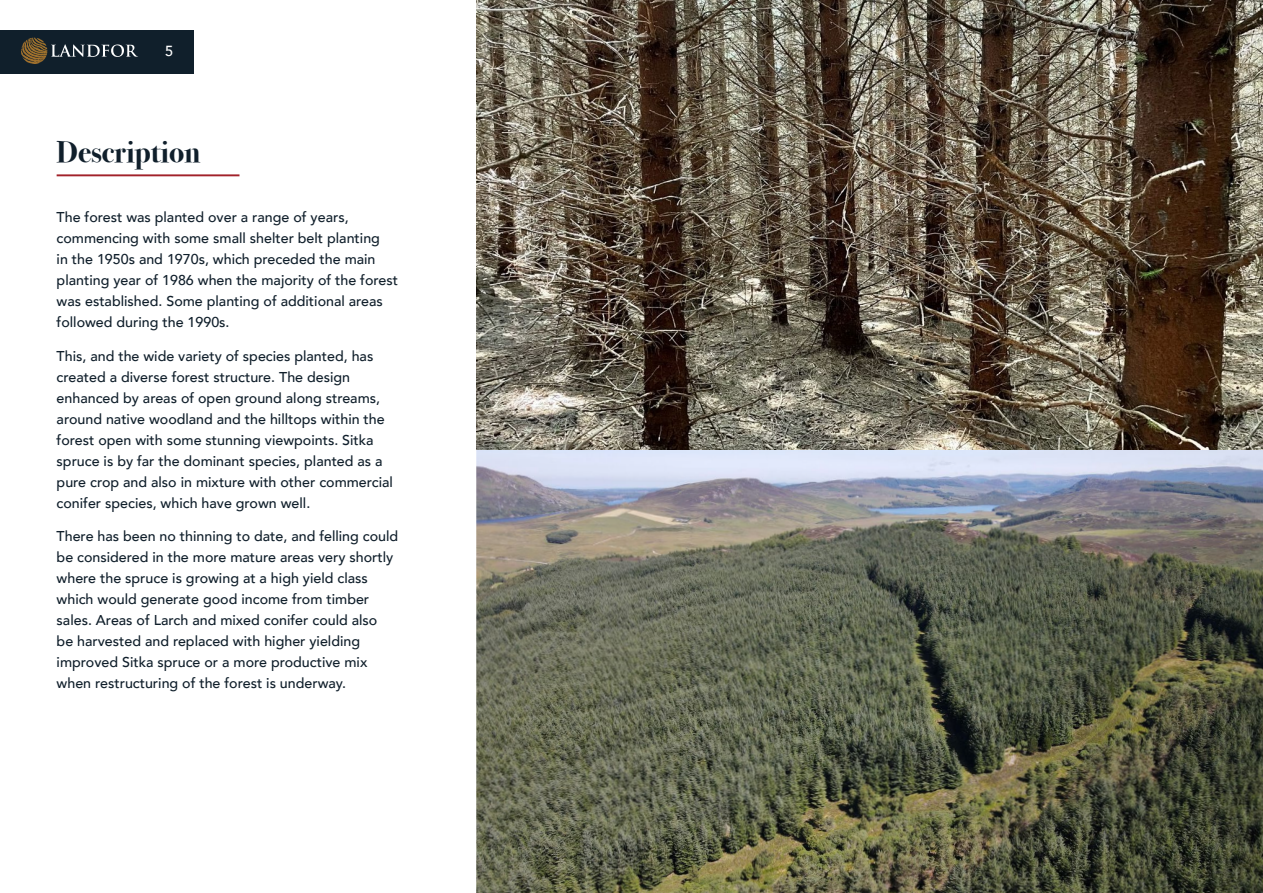
<style>
.page{position:relative;width:1263px;height:893px;background:#fff}
.page>*{position:absolute;margin:0;border:0;box-sizing:border-box;transform-origin:0 0}
.t1{font:700 30px "Bodoni Svty Two ITCTT";color:#101f2b}
.t2{font:500 14.55px "Avenir";color:#fff}
.t3{font:500 14.25px/21px "Avenir";color:#101f2b}
</style>
<div class="page">
<div style="left:0;top:30px;width:193px;height:43px;background:#101f2b"></div>
<svg style="left:21px;top:38px;width:117px;height:26px"></svg>
<img style="left:476px;top:450px;width:787px;height:443px">
<img style="left:476px;top:0;width:787px;height:450px">
<hr style="left:57px;top:174px;width:182px;height:2px;background:#a2222a">
<p class="t2" style="left:165px;top:39px;width:10px">5</p>
<h1 class="t1" style="left:57px;top:127px;width:145px">Description</h1>
<p class="t3" style="left:57px;top:206px;width:343px">The forest was planted over a range of years, commencing with some small shelter belt planting<br>in the 1950s and 1970s, which preceded the main planting year of 1986 when the majority of the forest was established. Some planting of additional areas followed during the 1990s.</p>
<p class="t3" style="left:57px;top:344px;width:338px">This, and the wide variety of species planted, has created a diverse forest structure. The design enhanced by areas of open ground along streams, around native woodland and the hilltops within the forest open with some stunning viewpoints. Sitka spruce is by far the dominant species, planted as a pure crop and also in mixture with other commercial conifer species, which have grown well.</p>
<p class="t3" style="left:57px;top:525px;width:343px">There has been no thinning to date, and felling could be considered in the more mature areas very shortly where the spruce is growing at a high yield class which would generate good income from timber sales. Areas of Larch and mixed conifer could also<br>be harvested and replaced with higher yielding improved Sitka spruce or a more productive mix when restructuring of the forest is underway.</p>
</div>
